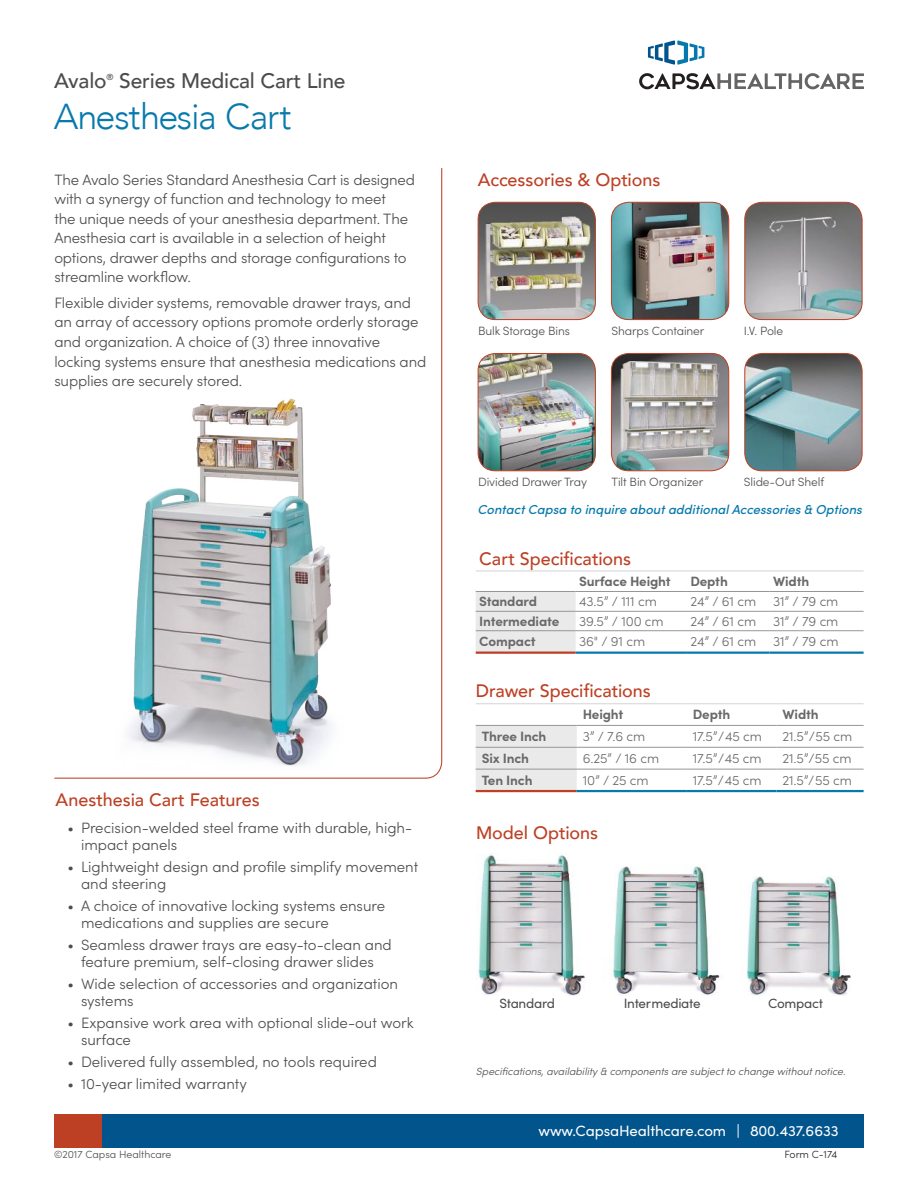
<style>
.page{position:relative;width:918px;height:1188px;background:#fff}
.page>*{position:absolute;margin:0;border:0;box-sizing:border-box;transform-origin:0 0}
.t1{font:300 36px "Avenir";letter-spacing:-.03em;color:#0779ad}
.t2{font:500 21px "Avenir";letter-spacing:-.005em;color:#4e4b4c}
.t3{font:500 18px "Avenir";letter-spacing:-.005em;color:#bd4024}
.t4{font:300 15px/19.5px "Sofia Pro";letter-spacing:-.01em;color:#4e4b4c}
.t5{font:15px "Sofia Pro";letter-spacing:-.005em;color:#fff}
.t6{font:300 13.5px "Sofia Pro";letter-spacing:-.01em;color:#6a686a}
.t7{font:700 13.5px "Sofia Pro";letter-spacing:-.01em;color:#6a686a}
.t8{font:13.5px "Sofia Pro";letter-spacing:-.02em;color:#4e4b4c}
.t9{font:italic 500 13.05px "Sofia Pro";color:#0779ad}
.t10{font:300 12px "Sofia Pro";letter-spacing:-.01em;color:#4e4b4c}
.t11{font:italic 300 10.5px "Sofia Pro";color:#4e4b4c}
.t12{font:300 10.5px "Sofia Pro";color:#4e4b4c}
.t13{font:300 10.5px "Sofia Pro";color:#241f1f}
.t14{font:500 8.7px "Avenir";color:#4e4b4c}
</style>
<div class="page">
<div style="left:101px;top:1114px;width:763px;height:34px;background:#02548d"></div>
<div style="left:54px;top:1114px;width:47px;height:34px;background:#bd4024"></div>
<svg style="left:639px;top:73px;width:225px;height:16px"></svg>
<svg style="left:648px;top:40px;width:56px;height:25px"></svg>
<svg style="left:54px;top:168px;width:389px;height:611px"></svg>
<img style="left:476px;top:853px;width:375px;height:143px">
<img style="left:478px;top:202px;width:117px;height:118px">
<div style="left:478px;top:202px;width:118px;height:118px;border:1px solid #bd4024;border-radius:17px"></div>
<img style="left:478px;top:353px;width:117px;height:118px">
<div style="left:478px;top:353px;width:118px;height:118px;border:1px solid #bd4024;border-radius:17px"></div>
<img style="left:611px;top:202px;width:118px;height:118px">
<div style="left:611px;top:202px;width:118px;height:118px;border:1px solid #bd4024;border-radius:17px"></div>
<img style="left:611px;top:353px;width:118px;height:118px">
<div style="left:611px;top:353px;width:118px;height:118px;border:1px solid #bd4024;border-radius:17px"></div>
<img style="left:745px;top:202px;width:117px;height:118px">
<div style="left:744px;top:202px;width:119px;height:118px;border:1px solid #bd4024;border-radius:17px"></div>
<img style="left:745px;top:353px;width:117px;height:118px">
<div style="left:744px;top:353px;width:119px;height:118px;border:1px solid #bd4024;border-radius:17px"></div>
<div style="left:476px;top:592px;width:100px;height:60px;background:#ebeaea"></div>
<hr style="left:476px;top:611px;width:100px;height:1px;background:#969698">
<hr style="left:576px;top:611px;width:111px;height:1px;background:#969698">
<hr style="left:687px;top:611px;width:83px;height:1px;background:#969698">
<hr style="left:770px;top:611px;width:94px;height:1px;background:#969698">
<hr style="left:476px;top:571px;width:100px;height:1px;background:#d5d4d5">
<hr style="left:576px;top:571px;width:111px;height:1px;background:#d5d4d5">
<hr style="left:687px;top:571px;width:83px;height:1px;background:#d5d4d5">
<hr style="left:770px;top:571px;width:94px;height:1px;background:#d5d4d5">
<hr style="left:476px;top:591px;width:100px;height:1px;background:#969698">
<hr style="left:576px;top:591px;width:111px;height:1px;background:#969698">
<hr style="left:687px;top:591px;width:83px;height:1px;background:#969698">
<hr style="left:770px;top:591px;width:94px;height:1px;background:#969698">
<hr style="left:476px;top:630px;width:100px;height:1px;background:#969698">
<hr style="left:476px;top:652px;width:100px;height:2px;background:#bd4024">
<hr style="left:576px;top:630px;width:111px;height:1px;background:#969698">
<hr style="left:687px;top:630px;width:83px;height:1px;background:#969698">
<hr style="left:770px;top:630px;width:94px;height:1px;background:#969698">
<hr style="left:576px;top:652px;width:111px;height:2px;background:#0779ad">
<hr style="left:687px;top:652px;width:83px;height:2px;background:#0779ad">
<hr style="left:770px;top:652px;width:94px;height:2px;background:#0779ad">
<div style="left:476px;top:726px;width:101px;height:64px;background:#ebeaea"></div>
<hr style="left:476px;top:747px;width:101px;height:1px;background:#969698">
<hr style="left:577px;top:747px;width:110px;height:1px;background:#969698">
<hr style="left:687px;top:747px;width:90px;height:1px;background:#969698">
<hr style="left:777px;top:747px;width:87px;height:1px;background:#969698">
<hr style="left:476px;top:703px;width:101px;height:1px;background:#d5d4d5">
<hr style="left:577px;top:703px;width:110px;height:1px;background:#d5d4d5">
<hr style="left:687px;top:703px;width:90px;height:1px;background:#d5d4d5">
<hr style="left:777px;top:703px;width:87px;height:1px;background:#d5d4d5">
<hr style="left:476px;top:725px;width:101px;height:1px;background:#969698">
<hr style="left:577px;top:725px;width:110px;height:1px;background:#969698">
<hr style="left:687px;top:725px;width:90px;height:1px;background:#969698">
<hr style="left:777px;top:725px;width:87px;height:1px;background:#969698">
<hr style="left:476px;top:769px;width:101px;height:1px;background:#969698">
<hr style="left:476px;top:790px;width:101px;height:2px;background:#bd4024">
<hr style="left:577px;top:769px;width:110px;height:1px;background:#969698">
<hr style="left:687px;top:769px;width:90px;height:1px;background:#969698">
<hr style="left:777px;top:769px;width:87px;height:1px;background:#969698">
<hr style="left:577px;top:790px;width:110px;height:2px;background:#0779ad">
<hr style="left:687px;top:790px;width:90px;height:2px;background:#0779ad">
<hr style="left:777px;top:790px;width:87px;height:2px;background:#0779ad">
<img style="left:114px;top:392px;width:230px;height:378px">
<h2 class="t2" style="left:54px;top:63px;width:54px">Avalo</h2>
<p class="t14" style="left:107px;top:70px;width:8px">®</p>
<h2 class="t2" style="left:119px;top:63px;width:228px">Series Medical Cart Line</h2>
<h1 class="t1" style="left:54px;top:95px;width:239px">Anesthesia Cart</h1>
<p class="t4" style="left:54px;top:169px;width:362px">The Avalo Series Standard Anesthesia Cart is designed with a synergy of function and technology to meet<br>the unique needs of your anesthesia department. The Anesthesia cart is available in a selection of height options, drawer depths and storage configurations to streamline workflow.</p>
<p class="t4" style="left:54px;top:293px;width:373px">Flexible divider systems, removable drawer trays, and an array of accessory options promote orderly storage and organization. A choice of (3) three innovative locking systems ensure that anesthesia medications and supplies are securely stored.</p>
<p class="t3" style="left:56px;top:784px;width:206px">Anesthesia Cart Features</p>
<p class="t4" style="left:81px;top:818px;width:333px;line-height:17.2px;text-indent:-14px">• Precision-welded steel frame with durable, high&shy;impact panels</p>
<p class="t4" style="left:81px;top:857px;width:339px;line-height:17.2px;text-indent:-14px">• Lightweight design and profile simplify movement and steering</p>
<p class="t4" style="left:81px;top:896px;width:306px;line-height:17.2px;text-indent:-14px">• A choice of innovative locking systems ensure medications and supplies are secure</p>
<p class="t4" style="left:68px;top:935px;width:326px;line-height:17.2px;text-align:center">• Seamless drawer trays are easy-to-clean and feature premium, self-closing drawer slides</p>
<p class="t4" style="left:81px;top:974px;width:319px;line-height:17.2px;text-indent:-14px">• Wide selection of accessories and organization systems</p>
<p class="t4" style="left:81px;top:1013px;width:334px;line-height:17.2px;text-indent:-14px">• Expansive work area with optional slide-out work surface</p>
<p class="t4" style="left:68px;top:1051px;width:311px">• Delivered fully assembled, no tools required</p>
<p class="t4" style="left:68px;top:1073px;width:181px">• 10-year limited warranty</p>
<p class="t12" style="left:54px;top:1147px;width:119px">©2017 Capsa Healthcare</p>
<p class="t3" style="left:478px;top:164px;width:184px">Accessories &amp; Options</p>
<p class="t10" style="left:478px;top:322px;width:93px">Bulk Storage Bins</p>
<p class="t10" style="left:612px;top:322px;width:94px">Sharps Container</p>
<p class="t10" style="left:744px;top:322px;width:41px">I.V. Pole</p>
<p class="t10" style="left:478px;top:473px;width:110px">Divided Drawer Tray</p>
<p class="t10" style="left:612px;top:473px;width:93px">Tilt Bin Organizer</p>
<p class="t10" style="left:744px;top:473px;width:82px">Slide-Out Shelf</p>
<p class="t9" style="left:478px;top:500px;width:386px">Contact Capsa to inquire about additional Accessories &amp; Options</p>
<p class="t3" style="left:479px;top:544px;width:153px">Cart Specifications</p>
<p class="t7" style="left:579px;top:571px;width:93px">Surface Height</p>
<p class="t7" style="left:690px;top:571px;width:39px">Depth</p>
<p class="t7" style="left:773px;top:571px;width:38px">Width</p>
<p class="t7" style="left:479px;top:591px;width:59px">Standard</p>
<p class="t6" style="left:579px;top:592px;width:79px">43.5” / 111 cm</p>
<p class="t6" style="left:690px;top:592px;width:67px">24” / 61 cm</p>
<p class="t6" style="left:773px;top:592px;width:67px">31” / 79 cm</p>
<p class="t7" style="left:479px;top:611px;width:82px">Intermediate</p>
<p class="t6" style="left:579px;top:611px;width:86px">39.5” / 100 cm</p>
<p class="t6" style="left:690px;top:611px;width:67px">24” / 61 cm</p>
<p class="t6" style="left:773px;top:611px;width:67px">31” / 79 cm</p>
<p class="t7" style="left:479px;top:631px;width:58px">Compact</p>
<p class="t6" style="left:579px;top:632px;width:68px">36" / 91 cm</p>
<p class="t6" style="left:690px;top:632px;width:67px">24” / 61 cm</p>
<p class="t6" style="left:773px;top:632px;width:67px">31” / 79 cm</p>
<p class="t3" style="left:476px;top:676px;width:177px">Drawer Specifications</p>
<p class="t7" style="left:583px;top:704px;width:42px">Height</p>
<p class="t7" style="left:693px;top:704px;width:39px">Depth</p>
<p class="t7" style="left:783px;top:704px;width:38px">Width</p>
<p class="t7" style="left:482px;top:726px;width:66px">Three Inch</p>
<p class="t6" style="left:583px;top:727px;width:64px">3” / 7.6 cm</p>
<p class="t6" style="left:693px;top:727px;width:71px">17.5” /45 cm</p>
<p class="t6" style="left:783px;top:727px;width:71px">21.5” /55 cm</p>
<p class="t7" style="left:482px;top:748px;width:49px">Six Inch</p>
<p class="t6" style="left:583px;top:749px;width:78px">6.25” / 16 cm</p>
<p class="t6" style="left:693px;top:749px;width:70px">17.5” /45 cm</p>
<p class="t6" style="left:783px;top:749px;width:71px">21.5” /55 cm</p>
<p class="t7" style="left:482px;top:770px;width:52px">Ten Inch</p>
<p class="t6" style="left:583px;top:770px;width:67px">10” / 25 cm</p>
<p class="t6" style="left:693px;top:770px;width:70px">17.5”/45 cm</p>
<p class="t6" style="left:783px;top:770px;width:71px">21.5” / 55 cm</p>
<p class="t3" style="left:476px;top:817px;width:123px">Model Options</p>
<p class="t8" style="left:499px;top:994px;width:57px">Standard</p>
<p class="t8" style="left:624px;top:994px;width:78px">Intermediate</p>
<p class="t8" style="left:768px;top:994px;width:56px">Compact</p>
<p class="t11" style="left:476px;top:1063px;width:371px">Specifications, availability &amp; components are subject to change without notice.</p>
<p class="t5" style="left:538px;top:1119px;width:302px">www.CapsaHealthcare.com | 800.437.6633</p>
<p class="t13" style="left:785px;top:1147px;width:54px">Form C-174</p>
</div>
